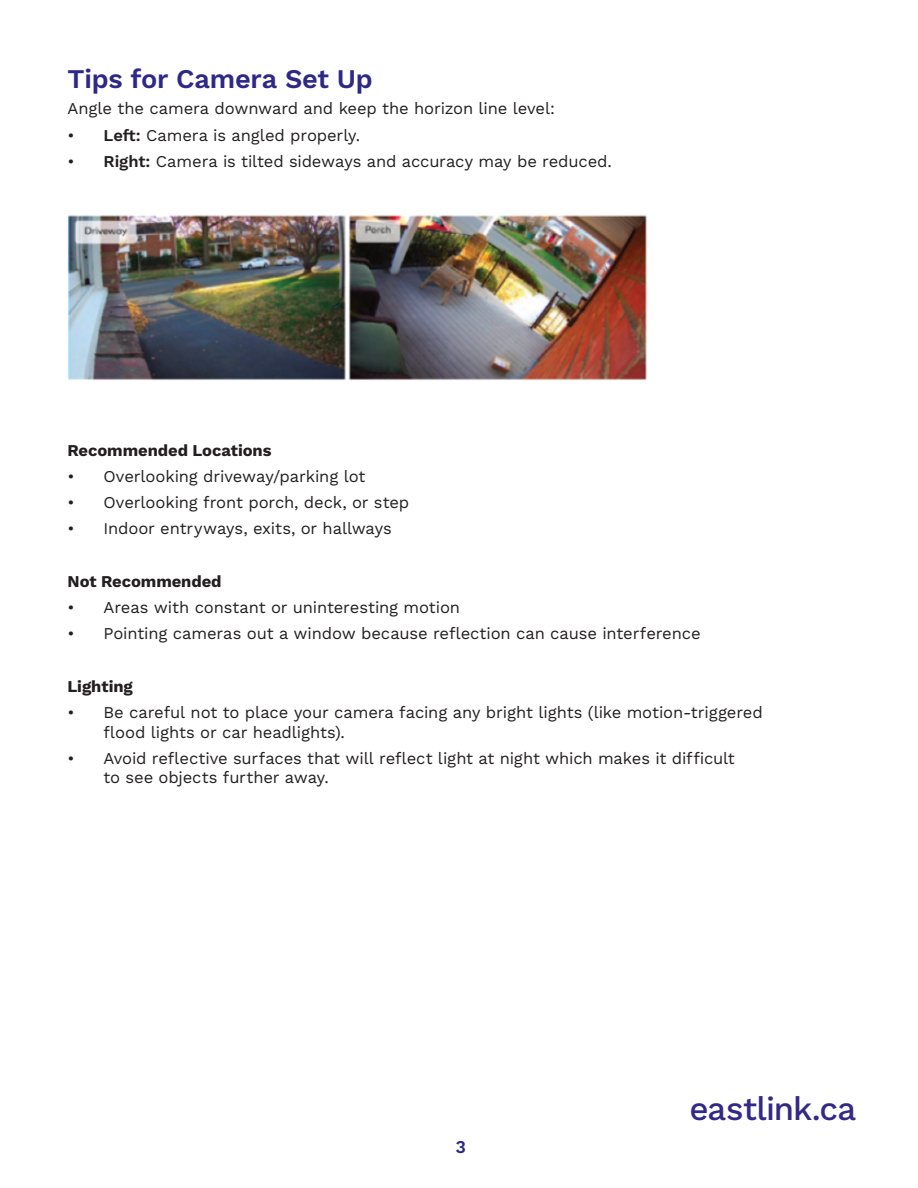
<style>
.page{position:relative;width:918px;height:1188px;background:#fff}
.page>*{position:absolute;margin:0;border:0;box-sizing:border-box;transform-origin:0 0}
.t1{font:500 33px "Work Sans";letter-spacing:-.025em;color:#332986}
.t2{font:600 27px "Work Sans";letter-spacing:-.01em;color:#2e2986}
.t3{font:600 18px "Work Sans";color:#2e2986}
.t4{font:16.5px/19.5px "Work Sans";letter-spacing:-.01em;color:#231f20}
.t5{font:700 16.5px "Work Sans";letter-spacing:-.005em;color:#231f20}
.s1{font-weight:600}
</style>
<div class="page">
<img style="left:67px;top:215px;width:580px;height:165px">
<h2 class="t2" style="left:68px;top:63px;width:307px">Tips for Camera Set Up</h2>
<p class="t4" style="left:68px;top:100px;width:489px">Angle the camera downward and keep the horizon line level:</p>
<p class="t4" style="left:68px;top:126px;width:294px">• <span class="s1">Left:</span> Camera is angled properly.</p>
<p class="t4" style="left:68px;top:152px;width:546px">• <span class="s1">Right:</span> Camera is tilted sideways and accuracy may be reduced.</p>
<p class="t5" style="left:68px;top:440px;width:205px">Recommended Locations</p>
<p class="t4" style="left:68px;top:467px;width:300px">• Overlooking driveway/parking lot</p>
<p class="t4" style="left:68px;top:493px;width:343px">• Overlooking front porch, deck, or step</p>
<p class="t4" style="left:68px;top:520px;width:326px">• Indoor entryways, exits, or hallways</p>
<p class="t5" style="left:68px;top:572px;width:156px">Not Recommended</p>
<p class="t4" style="left:68px;top:598px;width:394px">• Areas with constant or uninteresting motion</p>
<p class="t4" style="left:68px;top:625px;width:635px">• Pointing cameras out a window because reflection can cause interference</p>
<p class="t5" style="left:68px;top:677px;width:67px">Lighting</p>
<p class="t4" style="left:104px;top:703px;width:661px;text-indent:-36px">• Be careful not to place your camera facing any bright lights (like motion-triggered flood lights or car headlights).</p>
<p class="t4" style="left:104px;top:749px;width:633px;text-indent:-36px">• Avoid reflective surfaces that will reflect light at night which makes it difficult to see objects further away.</p>
<p class="t3" style="left:456px;top:1136px;width:12px">3</p>
<h1 class="t1" style="left:689px;top:1090px;width:169px">eastlink.ca</h1>
</div>
